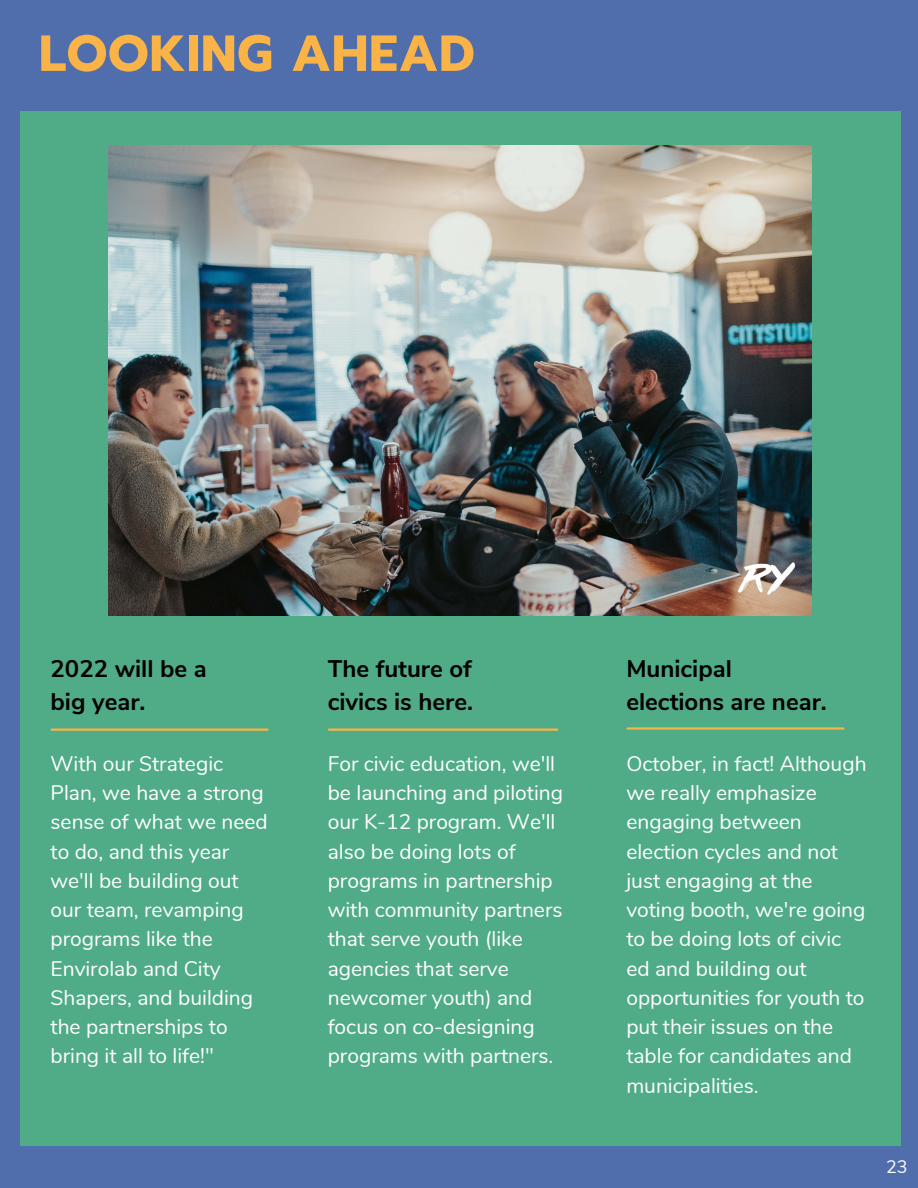
<style>
.page{position:relative;width:918px;height:1188px;background:#506dac}
.page>*{position:absolute;margin:0;border:0;box-sizing:border-box;transform-origin:0 0}
.t1{font:700 50.85px "Prompt";letter-spacing:.015em;color:#f9b347}
.t2{font:700 24px/32.7px "Nunito Sans";color:#000}
.t3{font:21px/29.2px "Nunito";color:#fff}
.t4{font:18px "Nunito";color:#fff}
</style>
<div class="page">
<div style="left:20px;top:111px;width:881px;height:1035px;background:#50ac87"></div>
<hr style="left:52px;top:729px;width:216px;height:2px;background:#f9b347">
<hr style="left:329px;top:729px;width:228px;height:2px;background:#f9b347">
<hr style="left:628px;top:727px;width:216px;height:3px;background:#f9b347">
<img style="left:109px;top:146px;width:703px;height:470px">
<h1 class="t1" style="left:39px;top:15px;width:437px">LOOKING AHEAD</h1>
<p class="t2" style="left:51px;top:653px;width:158px">2022 will be a big year.</p>
<p class="t2" style="left:328px;top:653px;width:147px">The future of civics is here.</p>
<p class="t3" style="left:51px;top:749px;width:219px">With our Strategic<br>Plan, we have a strong sense of what we need to do, and this year we'll be building out our team, revamping programs like the<br>Envirolab and City<br>Shapers, and building the partnerships to bring it all to life!"</p>
<p class="t3" style="left:328px;top:749px;width:237px">For civic education, we'll be launching and piloting our K-12 program. We'll also be doing lots of programs in partnership with community partners that serve youth (like agencies that serve newcomer youth) and focus on co-designing programs with partners.</p>
<p class="t2" style="left:626px;top:653px;width:202px">Municipal elections are near.</p>
<p class="t3" style="left:626px;top:749px;width:242px">October, in fact! Although we really emphasize engaging between election cycles and not just engaging at the voting booth, we're going to be doing lots of civic ed and building out opportunities for youth to put their issues on the table for candidates and municipalities.</p>
<p class="t4" style="left:886px;top:1155px;width:23px">23</p>
</div>
